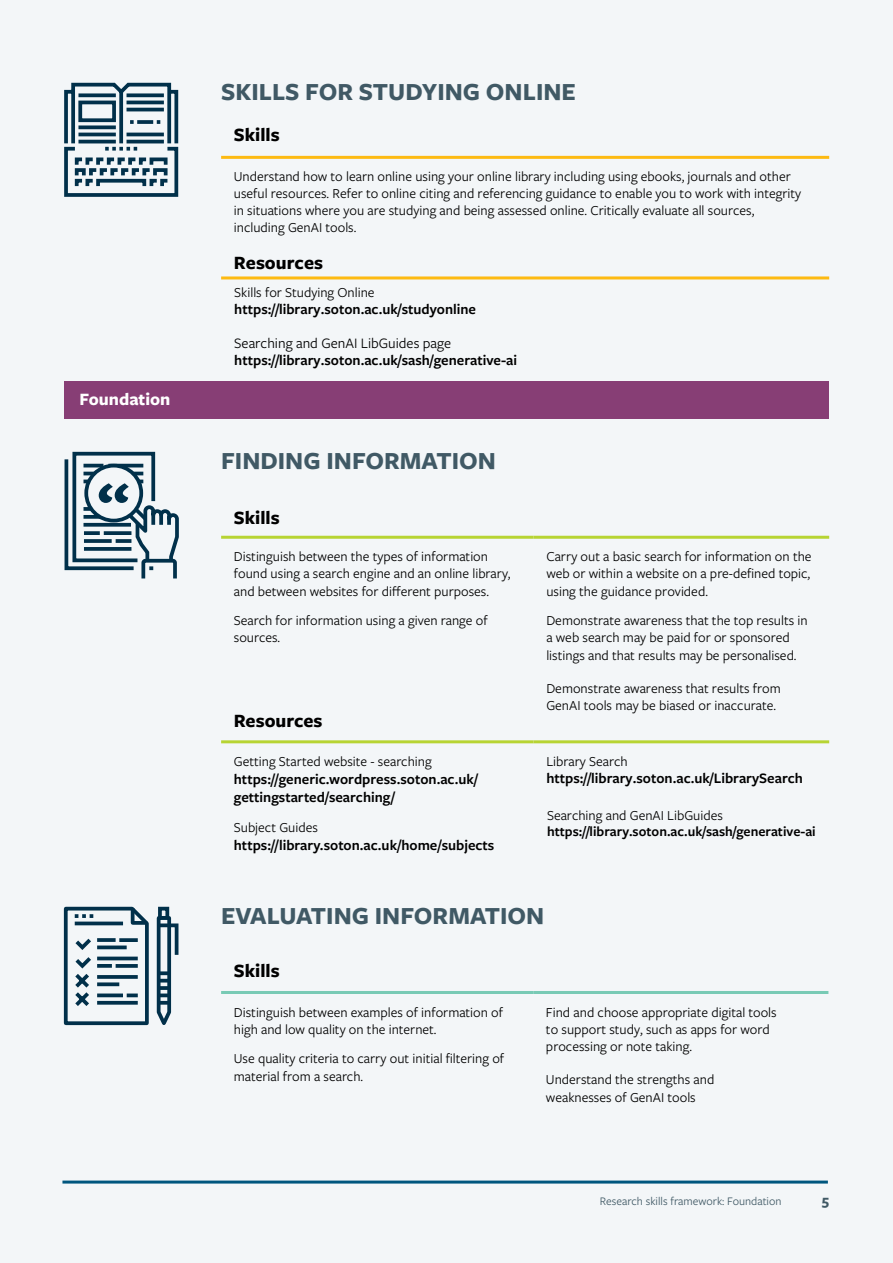
<style>
.page{position:relative;width:893px;height:1263px;background:#f3f6f8}
.page>*{position:absolute;margin:0;border:0;box-sizing:border-box;transform-origin:0 0}
.Head_Tell{font:700 25.5px "Freight Sans Pro";color:#405965}
.Table_Headings{font:700 19.5px "Freight Sans Pro";color:#000}
.Level_of_Study{font:700 18px "Freight Sans Pro";color:#fff}
.body{font:600 15px/17.5px "Freight Sans Pro";color:#000}
.t1{font:700 15px "Freight Sans Pro";color:#405965}
.body-2{font:14.25px/17.1px "Freight Sans Pro";color:#000}
.Table_Headings-2{font:14.25px/17px "Freight Sans Pro";color:#000}
.body-3{font:600 14.25px/16.8px "Freight Sans Pro";color:#000}
.Head_Tell-2{font:12px "Freight Sans Pro";color:#405965}
.s1{font-weight:400}
</style>
<div class="page">
<hr style="left:62px;top:1180px;width:766px;height:3px;background:#00567e">
<svg style="left:64px;top:82px;width:115px;height:115px"></svg>
<hr style="left:221px;top:156px;width:608px;height:3px;background:#fdba12">
<hr style="left:221px;top:276px;width:608px;height:3px;background:#fdba12">
<div style="left:65px;top:381px;width:764px;height:38px;background:#873e75"></div>
<hr style="left:221px;top:536px;width:313px;height:3px;background:#b7d433">
<hr style="left:534px;top:536px;width:295px;height:3px;background:#b7d433">
<hr style="left:221px;top:740px;width:313px;height:3px;background:#b7d433">
<hr style="left:534px;top:740px;width:295px;height:3px;background:#b7d433">
<svg style="left:63px;top:906px;width:116px;height:120px"></svg>
<hr style="left:221px;top:991px;width:312px;height:3px;background:#78cab5">
<hr style="left:533px;top:991px;width:295px;height:3px;background:#78cab5">
<svg style="left:64px;top:451px;width:115px;height:128px"></svg>
<p class="Level_of_Study" style="left:80px;top:386px;width:92px">Foundation</p>
<p class="Head_Tell" style="left:221px;top:74px;width:356px">SKILLS FOR STUDYING ONLINE</p>
<p class="Table_Headings" style="left:234px;top:121px;width:47px">Skills</p>
<p class="Table_Headings-2" style="left:234px;top:168px;width:569px">Understand how to learn online using your online library including using ebooks, journals and other useful resources. Refer to online citing and referencing guidance to enable you to work with integrity in situations where you are studying and being assessed online. Critically evaluate all sources, including GenAI tools.</p>
<p class="Table_Headings" style="left:234px;top:249px;width:91px">Resources</p>
<p class="body-2" style="left:234px;top:283px;width:142px">Skills for Studying Online</p>
<p class="body" style="left:234px;top:300px;width:243px">https://library.soton.ac.uk/studyonline</p>
<p class="body" style="left:234px;top:334px;width:284px"><span class="s1">Searching and GenAI LibGuides page </span>https://library.soton.ac.uk/sash/generative-ai</p>
<p class="Head_Tell" style="left:221px;top:443px;width:276px">FINDING INFORMATION</p>
<p class="Table_Headings" style="left:234px;top:505px;width:47px">Skills</p>
<p class="body-2" style="left:234px;top:547px;width:278px">Distinguish between the types of information found using a search engine and an online library, and between websites for different purposes.</p>
<p class="body-2" style="left:234px;top:612px;width:255px">Search for information using a given range of sources.</p>
<p class="Table_Headings" style="left:234px;top:707px;width:90px">Resources</p>
<p class="body-2" style="left:234px;top:752px;width:199px">Getting Started website - searching</p>
<p class="body" style="left:234px;top:769px;width:245px;line-height:18px">https://generic.wordpress.soton.ac.uk/ gettingstarted/searching/</p>
<p class="body-2" style="left:234px;top:818px;width:86px">Subject Guides</p>
<p class="body" style="left:234px;top:835px;width:262px">https://library.soton.ac.uk/home/subjects</p>
<p class="body-2" style="left:546px;top:547px;width:267px;text-align:justify">Carry out a basic search for information on the web or within a website on a pre-defined topic, using the guidance provided.</p>
<p class="body-2" style="left:546px;top:612px;width:263px">Demonstrate awareness that the top results in a web search may be paid for or sponsored listings and that results may be personalised.</p>
<p class="body-2" style="left:546px;top:679px;width:236px">Demonstrate awareness that results from<br>GenAI tools may be biased or inaccurate.</p>
<p class="body-2" style="left:546px;top:752px;width:83px">Library Search</p>
<p class="body" style="left:546px;top:769px;width:258px">https://library.soton.ac.uk/LibrarySearch</p>
<p class="body-3" style="left:547px;top:806px;width:270px"><span class="s1">Searching and GenAI LibGuides </span>https://library.soton.ac.uk/sash/generative-ai</p>
<p class="Head_Tell" style="left:221px;top:898px;width:325px">EVALUATING INFORMATION</p>
<p class="Table_Headings" style="left:234px;top:957px;width:47px">Skills</p>
<p class="body-2" style="left:234px;top:1003px;width:271px">Distinguish between examples of information of high and low quality on the internet.</p>
<p class="body-2" style="left:234px;top:1050px;width:272px">Use quality criteria to carry out initial filtering of material from a search.</p>
<p class="body-2" style="left:546px;top:1003px;width:232px">Find and choose appropriate digital tools to support study, such as apps for word processing or note taking.</p>
<p class="body-2" style="left:546px;top:1071px;width:170px">Understand the strengths and weaknesses of GenAI tools</p>
<p class="Head_Tell-2" style="left:600px;top:1193px;width:183px">Research skills framework: Foundation</p>
<p class="t1" style="left:822px;top:1190px;width:9px">5</p>
</div>
